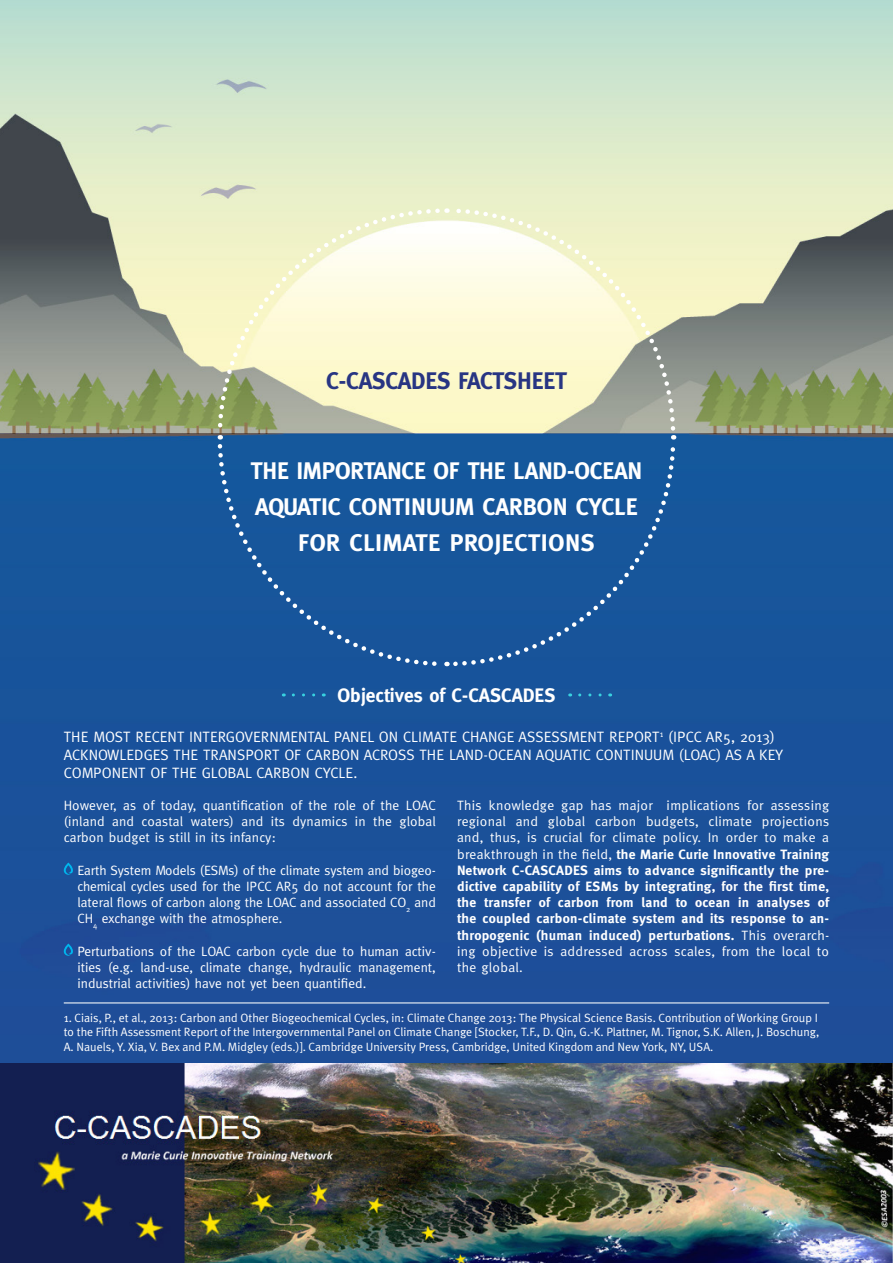
<style>
.page{position:relative;width:893px;height:1263px;background:#fff}
.page>*{position:absolute;margin:0;border:0;box-sizing:border-box;transform-origin:0 0}
.t1{font:700 24px/36px "Meta";color:#fff;text-align:center}
.t2{font:700 24px "Meta";letter-spacing:-.01em;color:#283583}
.t3{font:700 19.5px "Meta";color:#fff}
.t4{font:15px/18px "Meta";color:#fff}
.t5{font:700 13.5px/16.2px "Meta";letter-spacing:.02em;color:#fff;text-align:justify}
.t6{font:13.5px/16.2px "Meta";color:#fff;text-align:justify}
.t7{font:12px/14.4px "Meta Plus Normal";color:#fff;text-align:justify}
.s1{font-weight:400}
</style>
<div class="page">
<img style="left:0;top:0;width:893px;height:1063px">
<img style="left:0;top:1063px;width:893px;height:200px">
<div style="left:451px;top:437px;width:227px;height:231px;background:#17569b"></div>
<svg style="left:446px;top:206px;width:232px;height:227px;background:#ebebca"></svg>
<svg style="left:215px;top:206px;width:227px;height:231px;background:#e9eac8"></svg>
<div style="left:215px;top:441px;width:232px;height:227px;background:#17569b"></div>
<svg style="left:64px;top:862px;width:9px;height:13px"></svg>
<svg style="left:64px;top:943px;width:9px;height:13px"></svg>
<svg style="left:293px;top:693px;width:31px;height:3px"></svg>
<svg style="left:580px;top:693px;width:31px;height:3px"></svg>
<hr style="left:64px;top:1002px;width:765px;height:1px;background:#fff">
<p class="t2" style="left:326px;top:367px;width:242px">C-CASCADES FACTSHEET</p>
<p class="t1" style="left:251px;top:452px;width:393px">THE IMPORTANCE OF THE LAND-OCEAN</p>
<p class="t1" style="left:255px;top:488px;width:384px">AQUATIC CONTINUUM CARBON CYCLE<br>FOR CLIMATE PROJECTIONS</p>
<p class="t3" style="left:337px;top:684px;width:220px">Objectives of C-CASCADES</p>
<p class="t4" style="left:64px;top:727px;width:713px">THE MOST RECENT INTERGOVERNMENTAL PANEL ON CLIMATE CHANGE ASSESSMENT REPORT<sup>1</sup> (IPCC AR5, 2013)</p>
<p class="t4" style="left:64px;top:745px;width:721px">ACKNOWLEDGES THE TRANSPORT OF CARBON ACROSS THE LAND-OCEAN AQUATIC CONTINUUM (LOAC) AS A KEY<br>COMPONENT OF THE GLOBAL CARBON CYCLE.</p>
<p class="t6" style="left:64px;top:797px;width:374px">However, as of today, quantification of the role of the LOAC (inland and coastal waters) and its dynamics in the global carbon budget is still in its infancy:</p>
<p class="t6" style="left:77px;top:862px;width:360px">Earth System Models (ESMs) of the climate system and biogeo&shy;chemical cycles used for the IPCC AR5 do not account for the lateral flows of carbon along the LOAC and associated CO<sub>2</sub> and CH<sub>4</sub> exchange with the atmosphere.</p>
<p class="t6" style="left:77px;top:943px;width:360px">Perturbations of the LOAC carbon cycle due to human activ&shy;ities (e.g. land-use, climate change, hydraulic management, industrial activities) have not yet been quantified.</p>
<p class="t5" style="left:457px;top:797px;width:374px"><span class="s1">This knowledge gap has major implications for assessing regional and global carbon budgets, climate projections and, thus, is crucial for climate policy. In order to make a breakthrough in the field,</span> the Marie Curie Innovative Training Network C-CASCADES aims to advance significantly the pre&shy;dictive capability of ESMs by integrating, for the first time, the transfer of carbon from land to ocean in analyses of the coupled carbon-climate system and its response to an&shy;thropogenic (human induced) perturbations. <span class="s1">This overarch&shy;ing objective is addressed across scales, from the local to the global.</span></p>
<p class="t7" style="left:64px;top:1010px;width:757px">1. Ciais, P., et al., 2013: Carbon and Other Biogeochemical Cycles, in: Climate Change 2013: The Physical Science Basis. Contribution of Working Group I to the Fifth Assessment Report of the Intergovernmental Panel on Climate Change [Stocker, T.F., D. Qin, G.-K. Plattner, M. Tignor, S.K. Allen, J. Boschung, A. Nauels, Y. Xia, V. Bex and P.M. Midgley (eds.)]. Cambridge University Press, Cambridge, United Kingdom and New York, NY, USA.</p>
</div>
